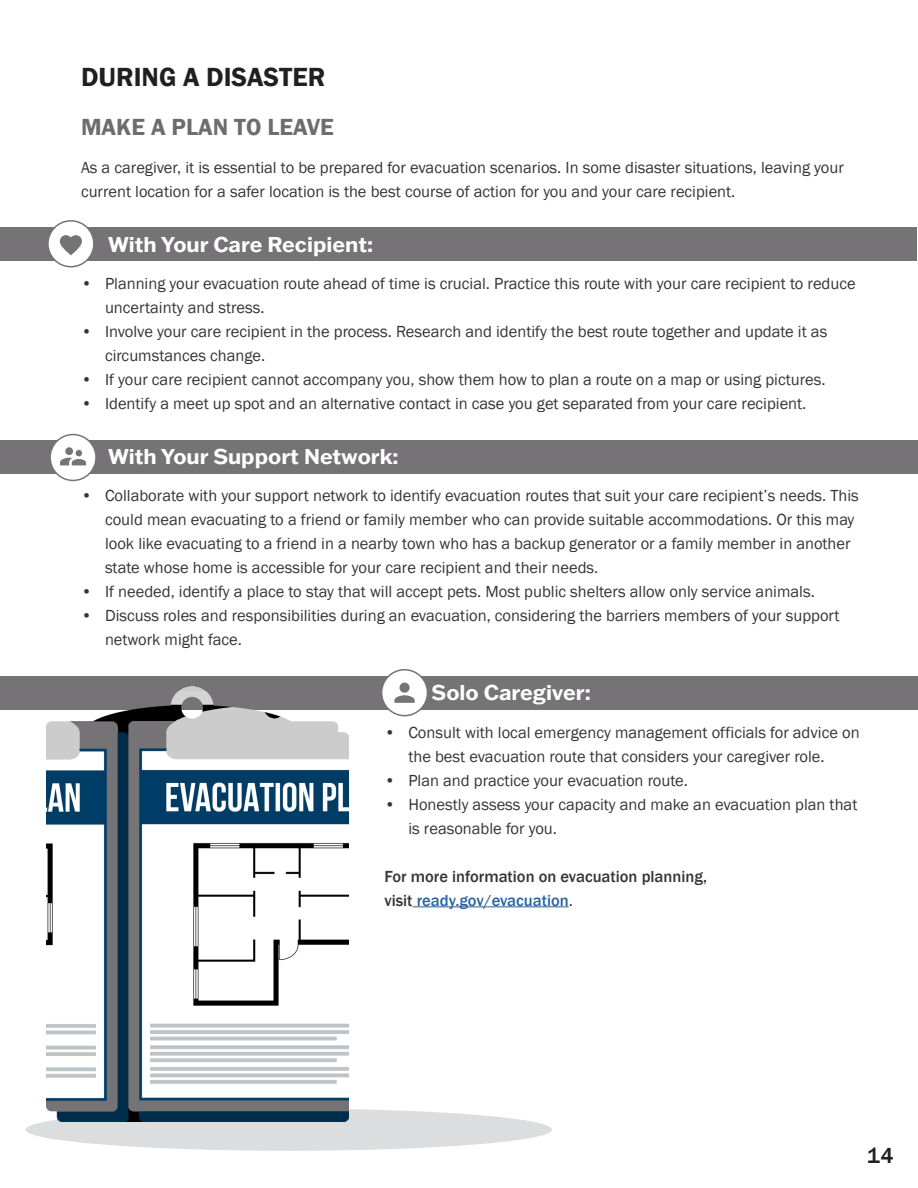
<style>
.page{position:relative;width:918px;height:1188px;background:#fff}
.page>*{position:absolute;margin:0;border:0;box-sizing:border-box;transform-origin:0 0}
.Header01{font:600 27px "Franklin Gothic";color:#231f20}
.Header03{font:600 24px "Franklin Gothic";color:#6c6d6d}
.t1{font:500 22.5px "Franklin Gothic";color:#231f20}
.Header02{font:700 21px "Franklin Gothic ATF";color:#fff}
.Body_Copy{font:16.5px/24px "Franklin Gothic";color:#363536}
.Body_Copy-2{font:500 16.5px/24px "Franklin Gothic";color:#363536}
.s1{color:#2964a2}
.s2{font-weight:400}
</style>
<div class="page">
<div style="left:26px;top:1109px;width:526px;height:42px;background:#dcdddf;border-radius:50%"></div>
<div style="left:0;top:441px;width:918px;height:33px;background:#757375"></div>
<div style="left:50px;top:435px;width:46px;height:45px;background:#fff;border-radius:50%"></div>
<div style="left:49px;top:434px;width:48px;height:47px;border:2px solid #757375;border-radius:50%"></div>
<svg style="left:60px;top:447px;width:26px;height:18px"></svg>
<div style="left:1px;top:227px;width:916px;height:34px;background:#757375"></div>
<div style="left:48px;top:221px;width:46px;height:46px;background:#fff;border-radius:50%"></div>
<div style="left:47px;top:220px;width:48px;height:47px;border:2px solid #757375;border-radius:50%"></div>
<svg style="left:60px;top:235px;width:22px;height:20px"></svg>
<div style="left:0;top:676px;width:918px;height:34px;background:#757375"></div>
<div style="left:382px;top:670px;width:46px;height:46px;background:#fff;border-radius:50%"></div>
<div style="left:381px;top:669px;width:47px;height:47px;border:2px solid #757375;border-radius:50%"></div>
<svg style="left:394px;top:683px;width:21px;height:20px"></svg>
<img style="left:46px;top:687px;width:303px;height:435px">
<hr style="left:413px;top:906px;width:156px;height:1px;background:#2964a2">
<p class="Header01" style="left:81px;top:60px;width:246px">DURING A DISASTER</p>
<p class="Header03" style="left:81px;top:113px;width:254px">MAKE A PLAN TO LEAVE</p>
<p class="Body_Copy" style="left:81px;top:156px;width:764px">As a caregiver, it is essential to be prepared for evacuation scenarios. In some disaster situations, leaving your current location for a safer location is the best course of action for you and your care recipient.</p>
<p class="Header02" style="left:108px;top:230px;width:267px">With Your Care Recipient:</p>
<p class="Body_Copy" style="left:105px;top:272px;width:752px;text-indent:-24px">• Planning your evacuation route ahead of time is crucial. Practice this route with your care recipient to reduce uncertainty and stress.</p>
<p class="Body_Copy" style="left:105px;top:320px;width:724px;text-indent:-24px">• Involve your care recipient in the process. Research and identify the best route together and update it as circumstances change.</p>
<p class="Body_Copy" style="left:81px;top:368px;width:746px">• If your care recipient cannot accompany you, show them how to plan a route on a map or using pictures.</p>
<p class="Body_Copy" style="left:81px;top:392px;width:727px">• Identify a meet up spot and an alternative contact in case you get separated from your care recipient.</p>
<p class="Header02" style="left:108px;top:442px;width:292px">With Your Support Network:</p>
<p class="Body_Copy" style="left:105px;top:484px;width:755px;text-indent:-24px">• Collaborate with your support network to identify evacuation routes that suit your care recipient’s needs. This could mean evacuating to a friend or family member who can provide suitable accommodations. Or this may look like evacuating to a friend in a nearby town who has a backup generator or a family member in another state whose home is accessible for your care recipient and their needs.</p>
<p class="Body_Copy" style="left:81px;top:580px;width:735px">• If needed, identify a place to stay that will accept pets. Most public shelters allow only service animals.</p>
<p class="Body_Copy" style="left:105px;top:604px;width:736px;text-indent:-24px">• Discuss roles and responsibilities during an evacuation, considering the barriers members of your support network might face.</p>
<p class="Header02" style="left:432px;top:678px;width:161px">Solo Caregiver:</p>
<p class="Body_Copy" style="left:408px;top:720px;width:453px;text-indent:-24px">• Consult with local emergency management officials for advice on the best evacuation route that considers your caregiver role.</p>
<p class="Body_Copy" style="left:384px;top:768px;width:305px">• Plan and practice your evacuation route.</p>
<p class="Body_Copy" style="left:408px;top:792px;width:451px;text-indent:-24px">• Honestly assess your capacity and make an evacuation plan that is reasonable for you.</p>
<p class="Body_Copy-2" style="left:384px;top:864px;width:324px">For more information on evacuation planning, visit <span class="s1">ready.gov/evacuation</span><span class="s2">.</span></p>
<h3 class="t1" style="left:867px;top:1142px;width:28px">14</h3>
</div>
